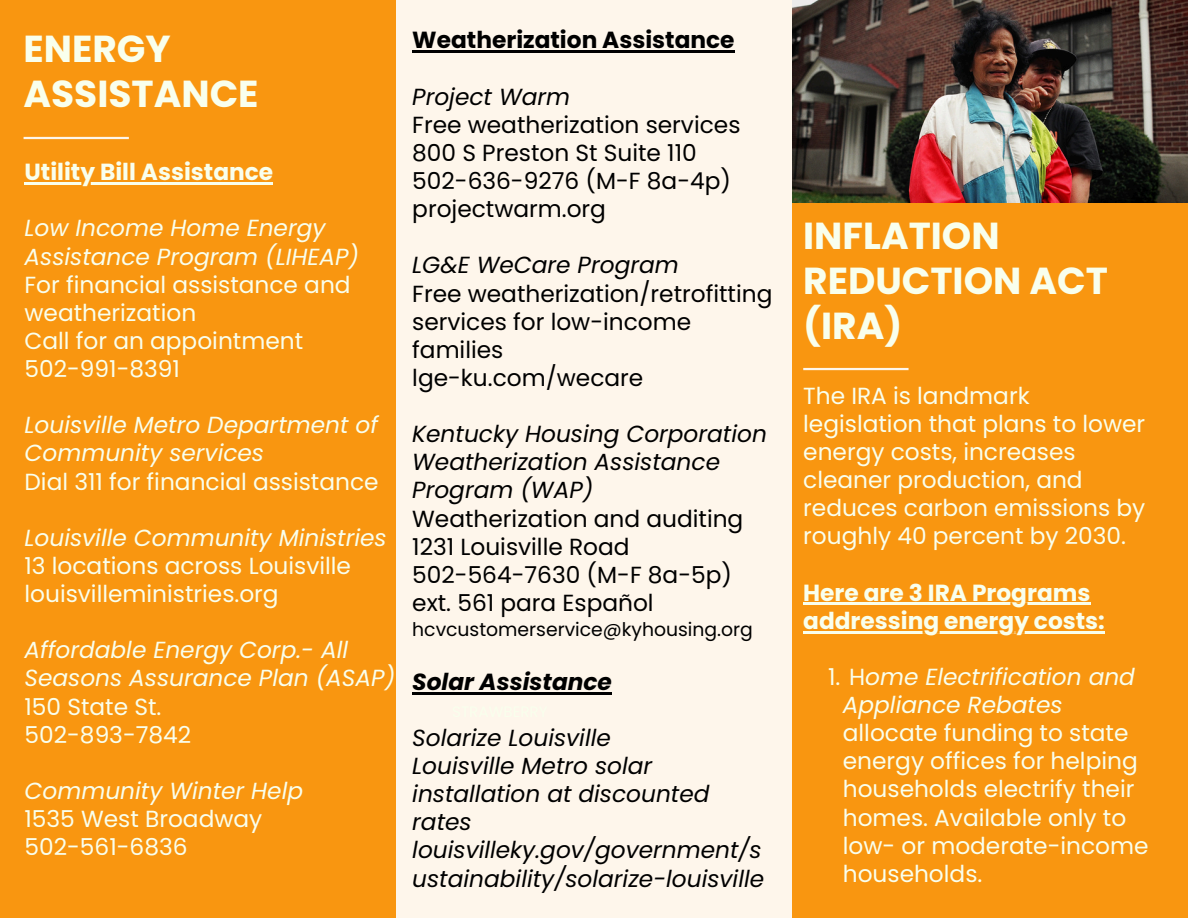
<style>
.page{position:relative;width:1188px;height:918px;background:#f99610}
.page>*{position:absolute;margin:0;border:0;box-sizing:border-box;transform-origin:0 0}
.t1{font:700 37.5px/45px "Poppins";color:#f9ffed}
.t2{font:23.25px/28.2px "Poppins";color:#f9ffed}
.t3{font:23.25px/28.2px "Poppins";color:#000}
.t4{font:italic 23.25px/28.2px "Poppins";color:#f9ffed}
.t5{font:italic 23.25px/28.2px "Poppins";color:#000}
.t6{font:700 23.25px "Poppins";color:#f9ffed}
.t7{font:700 23.25px "Poppins";color:#000}
.t8{font:italic 700 23.25px "Poppins";color:#000}
.t9{font:18.75px "Poppins";color:#000}
.s1{font-style:italic}
.s2{font-style:normal}
</style>
<div class="page">
<div style="left:396px;top:0;width:396px;height:918px;background:#fef6eb"></div>
<img style="left:792px;top:0;width:396px;height:202px">
<hr style="left:24px;top:137px;width:105px;height:2px;background:#fef6eb">
<hr style="left:803px;top:368px;width:106px;height:2px;background:#fef6eb">
<hr style="left:25px;top:182px;width:248px;height:3px;background:#f9ffed">
<hr style="left:412px;top:51px;width:323px;height:2px;background:#000">
<hr style="left:412px;top:692px;width:200px;height:2px;background:#000">
<hr style="left:803px;top:603px;width:288px;height:2px;background:#f9ffed">
<hr style="left:803px;top:631px;width:302px;height:2px;background:#f9ffed">
<h2 class="t1" style="left:24px;top:26px;width:237px">ENERGY<br>ASSISTANCE</h2>
<h3 class="t6" style="left:25px;top:156px;width:250px">Utility Bill Assistance</h3>
<h3 class="t2" style="left:25px;top:214px;width:336px"><span class="s1">Low Income Home Energy<br>Assistance Program (LIHEAP)<br></span>For financial assistance and weatherization<br>Call for an appointment<br>502-991-8391</h3>
<h2 class="t4" style="left:25px;top:411px;width:356px">Louisville Metro Department of<br>Community services<br><span class="s2">Dial 311 for financial assistance</span></h2>
<h3 class="t2" style="left:25px;top:524px;width:364px"><span class="s1">Louisville Community Ministries<br></span>13 locations across Louisville louisvilleministries.org</h3>
<p class="t4" style="left:25px;top:636px;width:372px">Affordable Energy Corp.- All<br>Seasons Assurance Plan (ASAP)<br><span class="s2">150 State St.<br>502-893-7842</span></p>
<h1 class="t2" style="left:25px;top:777px;width:280px"><span class="s1">Community Winter Help<br></span>1535 West Broadway<br>502-561-6836</h1>
<h2 class="t7" style="left:412px;top:24px;width:324px">Weatherization Assistance</h2>
<h3 class="t3" style="left:412px;top:82px;width:330px"><span class="s1">Project Warm<br></span>Free weatherization services<br>800 S Preston St Suite 110<br>502-636-9276 (M-F 8a-4p) projectwarm.org</h3>
<h3 class="t3" style="left:412px;top:251px;width:362px"><span class="s1">LG&amp;E WeCare Program<br></span>Free weatherization/retrofitting services for low-income families<br>lge-ku.com/wecare</h3>
<h3 class="t3" style="left:412px;top:420px;width:356px"><span class="s1">Kentucky Housing Corporation<br>Weatherization Assistance<br>Program (WAP)<br></span>Weatherization and auditing<br>1231 Louisville Road<br>502-564-7630 (M-F 8a-5p) ext. 561 para Español</h3>
<h3 class="t9" style="left:412px;top:616px;width:342px">hcvcustomerservice@kyhousing.org</h3>
<h3 class="t8" style="left:412px;top:665px;width:201px">Solar Assistance</h3>
<h3 class="t5" style="left:412px;top:724px;width:353px">Solarize Louisville<br>Louisville Metro solar installation at discounted rates louisvilleky.gov/government/s ustainability/solarize-louisville</h3>
<h1 class="t1" style="left:803px;top:213px;width:306px">INFLATION<br>REDUCTION ACT (IRA)</h1>
<h1 class="t2" style="left:803px;top:381px;width:344px">The IRA is landmark legislation that plans to lower energy costs, increases cleaner production, and reduces carbon emissions by roughly 40 percent by 2030.</h1>
<h3 class="t6" style="left:803px;top:576px;width:289px">Here are 3 IRA Programs</h3>
<h2 class="t6" style="left:803px;top:604px;width:303px">addressing energy costs:</h2>
<p class="t2" style="left:843px;top:663px;width:307px;text-indent:-15px">1. H<span class="s1">ome Electrification and<br>Appliance Rebates </span>allocate funding to state energy offices for helping households electrify their homes. Available only to low- or moderate-income households.</p>
</div>
